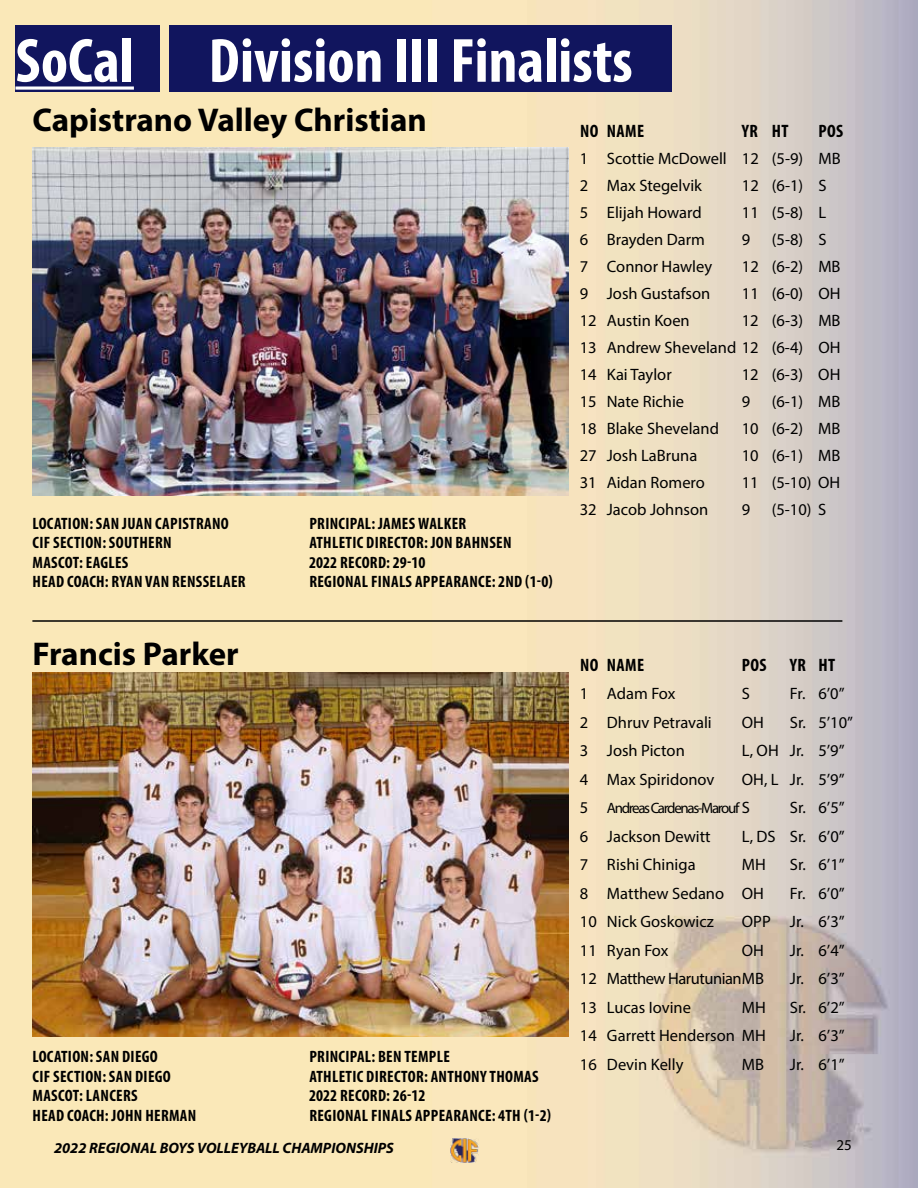
<style>
.page{position:relative;width:918px;height:1188px;background:#fff}
.page>*{position:absolute;margin:0;border:0;box-sizing:border-box;transform-origin:0 0}
.t1{font:700 condensed 63px "Myriad Pro";color:#fff}
.t2{font:700 33px "Myriad Pro";color:#000}
.t3{font:700 condensed 18px "Myriad Pro";letter-spacing:.02em;color:#000}
.t4{font:16.5px/27px "Myriad Pro";color:#000}
.t5{font:700 condensed 16.5px/19.5px "Myriad Pro";letter-spacing:.02em;color:#000}
.t6{font:16.5px "Myriad Pro";letter-spacing:-.03em;color:#000}
.t7{font:italic 700 15px "Myriad Pro";color:#000}
.t8{font:15px "Myriad Pro";letter-spacing:-.09em;color:#000}
.s1{font-size:16.5px}
</style>
<div class="page">
<img style="left:0;top:0;width:918px;height:1188px">
<img style="left:451px;top:1138px;width:28px;height:25px">
<div style="left:15px;top:25px;width:145px;height:67px;background:#11155e"></div>
<svg style="left:15px;top:86px;width:119px;height:4px"></svg>
<img style="left:32px;top:148px;width:536px;height:348px">
<hr style="left:32px;top:620px;width:810px;height:2px;background:#000">
<img style="left:32px;top:672px;width:536px;height:365px">
<div style="left:169px;top:25px;width:503px;height:67px;background:#11155e"></div>
<h1 class="t1" style="left:15px;top:21px;width:120px">SoCal</h1>
<h2 class="t2" style="left:32px;top:99px;width:396px">Capistrano Valley Christian</h2>
<h1 class="t1" style="left:209px;top:21px;width:426px">Division III Finalists</h1>
<p class="t3" style="left:580px;top:120px;width:65px">NO NAME</p>
<p class="t3" style="left:742px;top:120px;width:48px">YR HT</p>
<p class="t3" style="left:818px;top:120px;width:26px">POS</p>
<p class="t4" style="left:580px;top:145px;width:262px">1 Scottie McDowell 12 (5-9) MB<br>2 Max Stegelvik</p>
<p class="t4" style="left:742px;top:172px;width:86px">12 (6-1) S</p>
<p class="t5" style="left:33px;top:513px;width:215px">LOCATION: SAN JUAN CAPISTRANO<br>CIF SECTION: SOUTHERN<br>MASCOT: EAGLES<br>HEAD COACH: RYAN VAN RENSSELAER</p>
<p class="t5" style="left:309px;top:513px;width:245px">PRINCIPAL: JAMES WALKER<br>ATHLETIC DIRECTOR: JON BAHNSEN<br>2022 RECORD: 29-10<br>REGIONAL FINALS APPEARANCE: 2ND (1-0)</p>
<h2 class="t2" style="left:32px;top:632px;width:208px">Francis Parker</h2>
<p class="t5" style="left:33px;top:1047px;width:165px">LOCATION: SAN DIEGO<br>CIF SECTION: SAN DIEGO<br>MASCOT: LANCERS<br>HEAD COACH: JOHN HERMAN</p>
<p class="t5" style="left:309px;top:1047px;width:243px">PRINCIPAL: BEN TEMPLE<br>ATHLETIC DIRECTOR: ANTHONY THOMAS<br>2022 RECORD: 26-12<br>REGIONAL FINALS APPEARANCE: 4TH (1-2)</p>
<p class="t4" style="left:580px;top:199px;width:123px">5 Elijah Howard</p>
<p class="t4" style="left:742px;top:199px;width:86px">11 (5-8) L</p>
<p class="t4" style="left:580px;top:226px;width:127px">6 Brayden Darm</p>
<p class="t4" style="left:742px;top:226px;width:10px">9</p>
<p class="t4" style="left:772px;top:226px;width:56px">(5-8) S</p>
<p class="t4" style="left:580px;top:253px;width:134px">7 Connor Hawley</p>
<p class="t4" style="left:742px;top:253px;width:100px">12 (6-2) MB</p>
<p class="t4" style="left:580px;top:280px;width:132px">9 Josh Gustafson</p>
<p class="t4" style="left:742px;top:280px;width:100px">11 (6-0) OH</p>
<p class="t4" style="left:580px;top:307px;width:111px">12 Austin Koen</p>
<p class="t4" style="left:580px;top:307px;width:262px;text-align:justify;text-indent:162px">12 (6-3) MB 13 Andrew Sheveland 12 (6-4) OH 14 Kai Taylor</p>
<p class="t4" style="left:742px;top:361px;width:100px">12 (6-3) OH</p>
<p class="t4" style="left:580px;top:388px;width:106px">15 Nate Richie</p>
<p class="t4" style="left:742px;top:388px;width:10px">9</p>
<p class="t4" style="left:772px;top:388px;width:70px">(6-1) MB</p>
<p class="t4" style="left:580px;top:415px;width:141px">18 Blake Sheveland</p>
<p class="t4" style="left:742px;top:415px;width:100px">10 (6-2) MB</p>
<p class="t4" style="left:580px;top:442px;width:119px">27 Josh LaBruna</p>
<p class="t4" style="left:742px;top:442px;width:100px">10 (6-1) MB</p>
<p class="t4" style="left:580px;top:469px;width:127px">31 Aidan Romero</p>
<p class="t4" style="left:742px;top:469px;width:100px">11 (5-10) OH</p>
<p class="t4" style="left:580px;top:496px;width:130px">32 Jacob Johnson</p>
<p class="t4" style="left:742px;top:496px;width:10px">9</p>
<p class="t4" style="left:772px;top:496px;width:56px">(5-10) S</p>
<p class="t3" style="left:580px;top:653px;width:65px">NO NAME</p>
<p class="t3" style="left:742px;top:653px;width:26px">POS</p>
<p class="t3" style="left:790px;top:653px;width:47px">YR HT</p>
<p class="t4" style="left:580px;top:680px;width:97px">1 Adam Fox</p>
<p class="t4" style="left:742px;top:680px;width:10px">S</p>
<p class="t4" style="left:790px;top:680px;width:56px">Fr. 6’0”</p>
<p class="t4" style="left:580px;top:708px;width:133px">2 Dhruv Petravali</p>
<p class="t4" style="left:742px;top:708px;width:24px">OH</p>
<p class="t4" style="left:790px;top:708px;width:65px">Sr. 5’10”</p>
<p class="t4" style="left:580px;top:737px;width:106px">3 Josh Picton</p>
<p class="t4" style="left:742px;top:737px;width:104px">L, OH Jr. 5’9”</p>
<p class="t4" style="left:580px;top:765px;width:136px">4 Max Spiridonov</p>
<p class="t4" style="left:742px;top:765px;width:104px">OH, L Jr. 5’9”</p>
<p class="t8" style="left:580px;top:799px;width:172px"><span class="s1">5</span> Andreas Cardenas-Marouf <span class="s1">S</span></p>
<p class="t4" style="left:790px;top:794px;width:56px">Sr. 6’5”</p>
<p class="t4" style="left:580px;top:822px;width:132px">6 Jackson Dewitt</p>
<p class="t4" style="left:742px;top:822px;width:104px">L, DS Sr. 6’0”</p>
<p class="t4" style="left:580px;top:851px;width:117px">7 Rishi Chiniga</p>
<p class="t4" style="left:742px;top:851px;width:26px">MH</p>
<p class="t4" style="left:790px;top:851px;width:56px">Sr. 6’1”</p>
<p class="t4" style="left:580px;top:879px;width:186px">8 Matthew Sedano OH</p>
<p class="t4" style="left:790px;top:879px;width:56px">Fr. 6’0”</p>
<p class="t4" style="left:580px;top:908px;width:135px">10 Nick Goskowicz</p>
<p class="t4" style="left:742px;top:908px;width:104px">OPP Jr. 6’3”</p>
<p class="t4" style="left:580px;top:936px;width:90px">11 Ryan Fox</p>
<p class="t4" style="left:742px;top:936px;width:24px">OH</p>
<p class="t4" style="left:790px;top:936px;width:56px">Jr. 6’4”</p>
<p class="t6" style="left:580px;top:968px;width:186px">12 Matthew HarutunianMB</p>
<p class="t4" style="left:790px;top:965px;width:56px">Jr. 6’3”</p>
<p class="t4" style="left:580px;top:993px;width:113px">13 Lucas Iovine</p>
<p class="t4" style="left:742px;top:993px;width:26px">MH</p>
<p class="t4" style="left:790px;top:993px;width:56px">Sr. 6’2”</p>
<p class="t4" style="left:580px;top:1022px;width:188px">14 Garrett Henderson MH</p>
<p class="t4" style="left:790px;top:1022px;width:56px">Jr. 6’3”</p>
<p class="t4" style="left:580px;top:1050px;width:105px">16 Devin Kelly</p>
<p class="t4" style="left:742px;top:1050px;width:24px">MB</p>
<p class="t4" style="left:790px;top:1050px;width:56px">Jr. 6’1”</p>
<p class="t7" style="left:54px;top:1138px;width:341px">2022 REGIONAL BOYS VOLLEYBALL CHAMPIONSHIPS</p>
<p class="t8" style="left:836px;top:1135px;width:17px">25</p>
</div>
